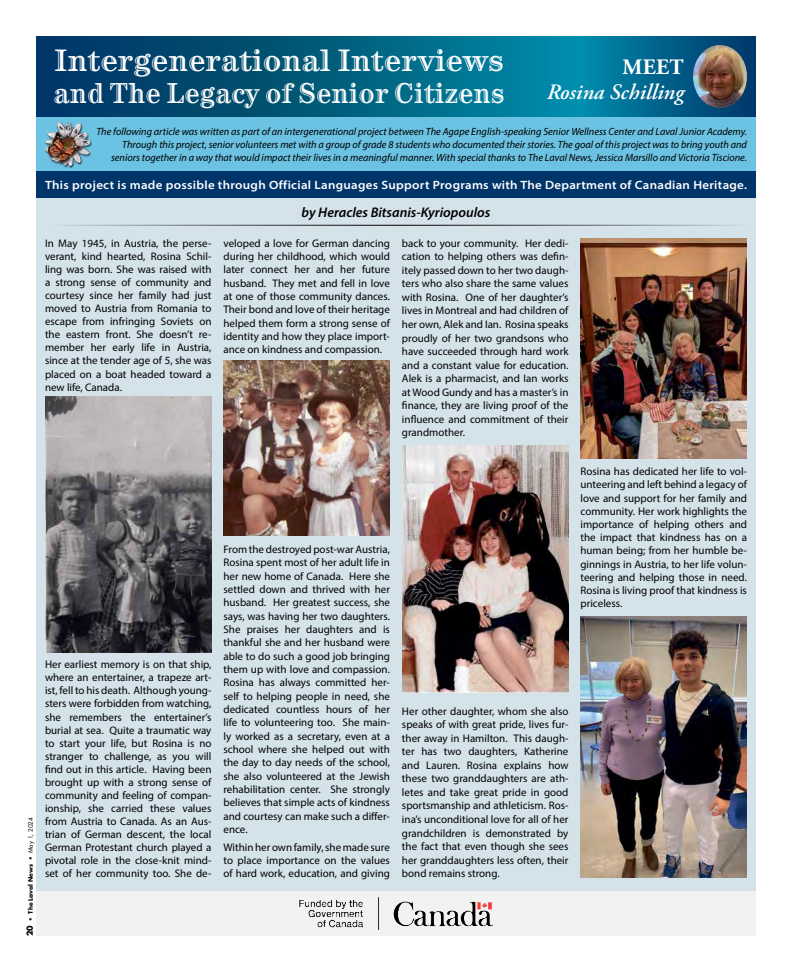
<style>
.page{position:relative;width:792px;height:972px;background:#fff}
.page>*{position:absolute;margin:0;border:0;box-sizing:border-box;transform-origin:0 0}
.t1{font:28px "Century Han ITC";letter-spacing:.025em;color:#fff}
.t2{font:26px "Century Han ITC";letter-spacing:.025em;color:#fff;scale:.94 1}
.t3{font:italic 600 22px "Adobe Garamond Pro";color:#fff}
.t4{font:700 22px "Adobe Garamond Pro";color:#fff}
.t5{font:italic 600 14px "Myriad Pro";color:#000}
.t6{font:600 semi-expanded 12px "Myriad Pro";letter-spacing:.025em;color:#fff}
.t7{font:11px/13.3px "Myriad Pro";color:#000;text-align:justify}
.t8{font:italic 10.5px/13px "Myriad Pro";color:#000;text-align:right}
.t9{font:700 6px "Futura Std";color:#000}
.s1{font-size:8px}
.s2{font-weight:400}
</style>
<div class="page">
<svg style="left:36px;top:36px;width:720px;height:81px;background:#005e82"></svg>
<div style="left:36px;top:117px;width:720px;height:819px;background:#d4e2e9"></div>
<div style="left:36px;top:891px;width:720px;height:45px;background:#f3f2f2"></div>
<img style="left:300px;top:898px;width:192px;height:31px">
<div style="left:36px;top:117px;width:720px;height:54px;background:#6bc2e2"></div>
<img style="left:45px;top:121px;width:47px;height:48px">
<hr style="left:45px;top:225px;width:702px;height:1px;background:#000">
<div style="left:36px;top:171px;width:720px;height:27px;background:#00356a"></div>
<img style="left:693px;top:45px;width:54px;height:63px">
<img style="left:580px;top:616px;width:167px;height:261px">
<img style="left:402px;top:446px;width:166px;height:247px">
<img style="left:224px;top:360px;width:166px;height:176px">
<img style="left:45px;top:396px;width:167px;height:256px">
<img style="left:580px;top:238px;width:167px;height:220px">
<h1 class="t1" style="left:54px;top:42px;width:451px">Intergenerational Interviews</h1>
<h2 class="t2" style="left:54px;top:76px;width:481px">and The Legacy of Senior Citizens</h2>
<h3 class="t4" style="left:623px;top:55px;width:63px">MEET</h3>
<h3 class="t3" style="left:547px;top:79px;width:139px">Rosina Schilling</h3>
<p class="t8" style="left:96px;top:125px;width:652px">The following article was written as part of an intergenerational project between The Agape English-speaking Senior Wellness Center and Laval Junior Academy.<br>Through this project, senior volunteers met with a group of grade 8 students who documented their stories. The goal of this project was to bring youth and seniors together in a way that would impact their lives in a meaningful manner. With special thanks to The Laval News, Jessica Marsillo and Victoria Tiscione.</p>
<p class="t6" style="left:45px;top:177px;width:703px">This project is made possible through Official Languages Support Programs with The Department of Canadian Heritage.</p>
<p class="t7" style="left:45px;top:236px;width:168px">In May 1945, in Austria, the perse&shy;verant, kind hearted, Rosina Schil&shy;ling was born. She was raised with a strong sense of community and courtesy since her family had just moved to Austria from Romania to escape from infringing Soviets on the eastern front. She doesn’t re&shy;member her early life in Austria, since at the tender age of 5, she was placed on a boat headed toward a new life, Canada.</p>
<p class="t5" style="left:302px;top:203px;width:190px">by Heracles Bitsanis-Kyriopoulos</p>
<p class="t7" style="left:223px;top:236px;width:168px">veloped a love for German dancing during her childhood, which would later connect her and her future husband. They met and fell in love at one of those community dances.<br>Their bond and love of their heritage helped them form a strong sense of identity and how they place import&shy;ance on kindness and compassion.</p>
<p class="t7" style="left:402px;top:236px;width:168px;line-height:13.6px">back to your community. Her dedi&shy;cation to helping others was defin&shy;itely passed down to her two daugh&shy;ters who also share the same values with Rosina. One of her daughter’s lives in Montreal and had children of her own, Alek and Ian. Rosina speaks proudly of her two grandsons who have succeeded through hard work and a constant value for education.<br>Alek is a pharmacist, and Ian works at Wood Gundy and has a master’s in finance, they are living proof of the influence and commitment of their grandmother.</p>
<p class="t9" style="left:26px;top:936px;width:120px;rotate:-90deg"><span class="s1">20</span> <span class="s2">•</span> The Laval News <span class="s2">• May 1, 2024</span></p>
<p class="t7" style="left:45px;top:658px;width:168px">Her earliest memory is on that ship, where an entertainer, a trapeze art&shy;ist, fell to his death. Although young&shy;sters were forbidden from watching, she remembers the entertainer’s burial at sea. Quite a traumatic way to start your life, but Rosina is no stranger to challenge, as you will find out in this article. Having been brought up with a strong sense of community and feeling of compan&shy;ionship, she carried these values from Austria to Canada. As an Aus&shy;trian of German descent, the local German Protestant church played a pivotal role in the close-knit mind&shy;set of her community too. She de-</p>
<p class="t7" style="left:223px;top:543px;width:168px">From the destroyed post-war Austria, Rosina spent most of her adult life in her new home of Canada. Here she settled down and thrived with her husband. Her greatest success, she says, was having her two daughters.<br>She praises her daughters and is thankful she and her husband were able to do such a good job bringing them up with love and compassion.<br>Rosina has always committed her&shy;self to helping people in need, she dedicated countless hours of her life to volunteering too. She main&shy;ly worked as a secretary, even at a school where she helped out with the day to day needs of the school, she also volunteered at the Jewish rehabilitation center. She strongly believes that simple acts of kindness and courtesy can make such a differ&shy;ence.</p>
<p class="t7" style="left:223px;top:840px;width:168px">Within her own family, she made sure to place importance on the values of hard work, education, and giving</p>
<p class="t7" style="left:402px;top:704px;width:168px;line-height:13.6px">Her other daughter, whom she also speaks of with great pride, lives fur&shy;ther away in Hamilton. This daugh&shy;ter has two daughters, Katherine and Lauren. Rosina explains how these two granddaughters are ath&shy;letes and take great pride in good sportsmanship and athleticism. Ros&shy;ina’s unconditional love for all of her grandchildren is demonstrated by the fact that even though she sees her granddaughters less often, their bond remains strong.</p>
<p class="t7" style="left:580px;top:465px;width:168px">Rosina has dedicated her life to vol&shy;unteering and left behind a legacy of love and support for her family and community. Her work highlights the importance of helping others and the impact that kindness has on a human being; from her humble be&shy;ginnings in Austria, to her life volun&shy;teering and helping those in need.<br>Rosina is living proof that kindness is priceless.</p>
</div>
